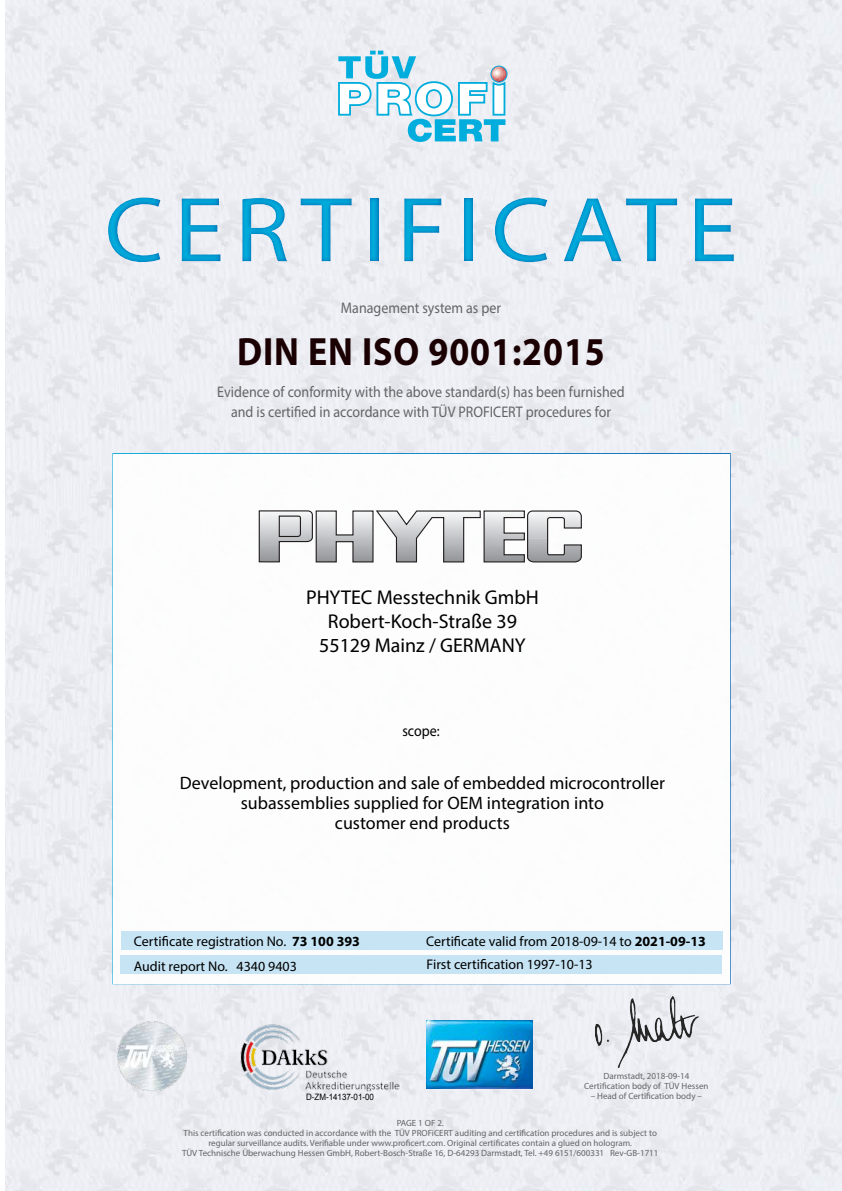
<style>
.page{position:relative;width:842px;height:1191px;background:#fff}
.page>*{position:absolute;margin:0;border:0;box-sizing:border-box;transform-origin:0 0}
.t1{font:93px "Myriad Pro";letter-spacing:.1em;color:#00addc;scale:1.1 1}
.t2{font:700 39.6px "Myriad Pro";letter-spacing:.025em;color:#1a0002;scale:.91 1}
.t3{font:20px/24px "Myriad Pro";color:#000;text-align:center}
.t4{font:18px/20px "Myriad Pro";color:#000;text-align:center}
.t5{font:15.4px/20px "Myriad Pro";color:#636466;text-align:center;scale:.91 1}
.t6{font:15.4px "Myriad Pro";color:#000;scale:.91 1}
.t7{font:14px/24.6px "Myriad Pro";color:#000}
.t8{font:9px/10px "Myriad Pro";color:#636466;text-align:center}
.t9{font:8.8px "Arial";color:#000;scale:.91 1}
.s1{font-weight:700}
</style>
<div class="page">
<img style="left:6px;top:0;width:836px;height:1191px">
<svg style="left:338px;top:51px;width:169px;height:91px"></svg>
<img style="left:241px;top:1024px;width:158px;height:67px">
<img style="left:427px;top:1020px;width:106px;height:69px">
<div style="left:112px;top:453px;width:619px;height:531px;background:#fff;border:2px solid #fff"></div>
<div style="left:120px;top:955px;width:602px;height:19px;background:#c0e2f3"></div>
<div style="left:121px;top:931px;width:601px;height:19px;background:#c0e2f3"></div>
<img style="left:596px;top:996px;width:102px;height:71px">
<div style="left:0;top:172px;width:842px;height:114px;background:#006bb6;opacity:.75"></div>
<img style="left:117px;top:1021px;width:70px;height:69px">
<svg style="left:259px;top:510px;width:323px;height:53px"></svg>
<h1 class="t1" style="left:104px;top:173px;width:577px">CERTIFICATE</h1>
<h3 class="t5" style="left:341px;top:298px;width:177px">Management system as per</h3>
<h2 class="t2" style="left:237px;top:326px;width:406px">DIN EN ISO 9001:2015</h2>
<h3 class="t5" style="left:217px;top:381px;width:449px">Evidence of conformity with the above standard(s) has been furnished and is certified in accordance with TÜV PROFICERT procedures for</h3>
<h3 class="t3" style="left:306px;top:585px;width:234px">PHYTEC Messtechnik GmbH<br>Robert-Koch-Straße 39<br>55129 Mainz / GERMANY</h3>
<h3 class="t6" style="left:402px;top:722px;width:42px">scope:</h3>
<h3 class="t4" style="left:180px;top:772px;width:487px">Development, production and sale of embedded microcontroller subassemblies supplied for OEM integration into<br>customer end products</h3>
<h3 class="t7" style="left:134px;top:929px;width:228px">Certificate registration No. <span class="s1">73 100 393<br></span>Audit report No. 4340 9403</h3>
<h3 class="t7" style="left:426px;top:929px;width:281px">Certificate valid from 2018-09-14 to <span class="s1">2021-09-13</span></h3>
<h3 class="t7" style="left:427px;top:952px;width:168px">First certification 1997-10-13</h3>
<p class="t8" style="left:584px;top:1071px;width:126px">Darmstadt, 2018-09-14<br>Certification body of TÜV Hessen</p>
<p class="t9" style="left:306px;top:1090px;width:76px">D-ZM-14137-01-00</p>
<p class="t8" style="left:591px;top:1091px;width:113px">– Head of Certification body –</p>
<p class="t8" style="left:182px;top:1118px;width:478px">PAGE 1 OF 2.<br>This certification was conducted in accordance with the TÜV PROFiCERT auditing and certification procedures and is subject to regular surveillance audits. Verifiable under www.proficert.com. Original certificates contain a glued on hologram.<br>TÜV Technische Überwachung Hessen GmbH, Robert-Bosch-Straße 16, D-64293 Darmstadt, Tel. +49 6151/600331 Rev-GB-1711</p>
</div>
